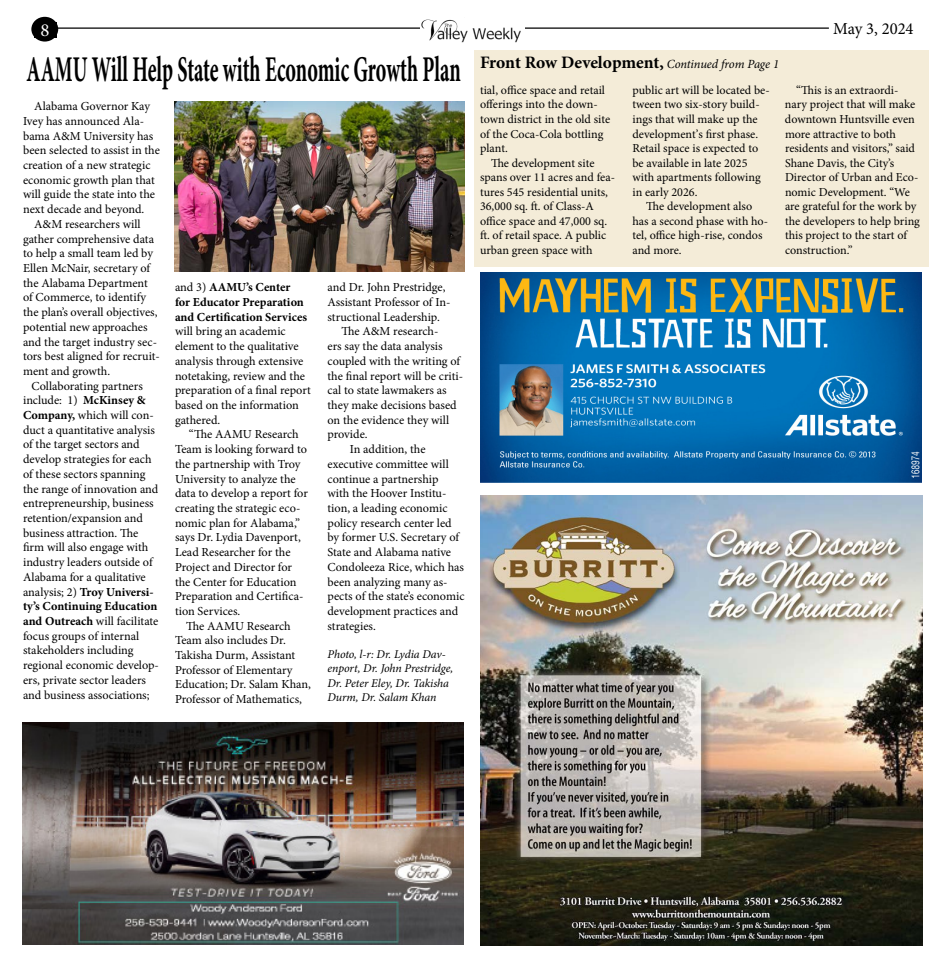
<style>
.page{position:relative;width:945px;height:968px;background:#fff}
.page>*{position:absolute;margin:0;border:0;box-sizing:border-box;transform-origin:0 0}
.t1{font:700 36.25px "Minion Pro";color:#000;scale:.55 1}
.t2{font:18.38px "Minion Pro";color:#fff}
.t3{font:700 17.5px "Minion Pro";letter-spacing:-.005em;color:#000}
.t4{font:16.88px "Minion Pro";color:#000}
.t5{font:12.25px/14.8px "Minion Pro";color:#000}
.t6{font:700 12.25px/14.8px "Minion Pro";letter-spacing:-.005em;color:#000}
.t7{font:12.12px/14.5px "Minion Pro";color:#000}
.t8{font:italic 11.88px/14.2px "Minion Pro";letter-spacing:-.005em;color:#000}
.s1{font-weight:400;font-style:italic;font-size:12.5px}
.s2{font-weight:700}
.s3{font-weight:400}
</style>
<div class="page">
<div style="left:474px;top:50px;width:455px;height:216px;background:#f4ecd8"></div>
<svg style="left:31px;top:17px;width:27px;height:25px"></svg>
<div style="left:34px;top:22px;width:22px;height:16px;background:#000"></div>
<hr style="left:54px;top:27px;width:775px;height:2px;background:#000">
<img style="left:480px;top:495px;width:442px;height:450px">
<img style="left:420px;top:19px;width:104px;height:24px">
<img style="left:481px;top:272px;width:441px;height:210px">
<img style="left:22px;top:722px;width:442px;height:222px">
<img style="left:174px;top:101px;width:291px;height:170px">
<h2 class="t2" style="left:40px;top:17px;width:11px">8</h2>
<h3 class="t4" style="left:833px;top:17px;width:82px">May 3, 2024</h3>
<h3 class="t3" style="left:480px;top:50px;width:301px">Front Row Development, <span class="s1">Continued from Page 1</span></h3>
<p class="t7" style="left:480px;top:83px;width:132px">tial, office space and retail offerings into the down&shy;town district in the old site of the Coca-Cola bottling plant.</p>
<p class="t7" style="left:480px;top:156px;width:137px;text-indent:11px">The development site spans over 11 acres and fea&shy;tures 545 residential units,<br>36,000 sq. ft. of Class-A office space and 47,000 sq. ft. of retail space. A public urban green space with</p>
<h1 class="t1" style="left:27px;top:44px;width:791px">AAMU Will Help State with Economic Growth Plan</h1>
<p class="t5" style="left:34px;top:99px;width:117px">Alabama Governor Kay</p>
<p class="t5" style="left:23px;top:114px;width:123px">Ivey has announced Ala-</p>
<p class="t5" style="left:23px;top:128px;width:132px">bama A&amp;M University has</p>
<p class="t5" style="left:23px;top:143px;width:138px">been selected to assist in the</p>
<p class="t5" style="left:23px;top:158px;width:129px">creation of a new strategic</p>
<p class="t5" style="left:23px;top:172px;width:133px">economic growth plan that</p>
<p class="t5" style="left:23px;top:187px;width:134px">will guide the state into the</p>
<p class="t5" style="left:23px;top:202px;width:123px">next decade and beyond.</p>
<p class="t5" style="left:34px;top:217px;width:108px">A&amp;M researchers will</p>
<p class="t5" style="left:23px;top:231px;width:133px">gather comprehensive data</p>
<p class="t5" style="left:23px;top:246px;width:131px">to help a small team led by</p>
<p class="t5" style="left:23px;top:261px;width:129px">Ellen McNair, secretary of</p>
<p class="t5" style="left:23px;top:275px;width:126px">the Alabama Department</p>
<p class="t5" style="left:23px;top:290px;width:125px">of Commerce, to identify</p>
<p class="t5" style="left:23px;top:305px;width:136px">the plan’s overall objectives,</p>
<p class="t5" style="left:23px;top:319px;width:126px">potential new approaches</p>
<p class="t5" style="left:23px;top:334px;width:136px">and the target industry sec-</p>
<p class="t5" style="left:23px;top:349px;width:138px">tors best aligned for recruit-</p>
<p class="t5" style="left:23px;top:364px;width:89px">ment and growth.</p>
<p class="t5" style="left:31px;top:378px;width:113px">Collaborating partners</p>
<p class="t5" style="left:23px;top:393px;width:124px">include: 1) <span class="s2">McKinsey &amp;</span></p>
<p class="t5" style="left:23px;top:408px;width:132px"><span class="s2">Company,</span> which will con-</p>
<p class="t5" style="left:23px;top:422px;width:133px">duct a quantitative analysis</p>
<p class="t5" style="left:23px;top:437px;width:118px">of the target sectors and</p>
<p class="t5" style="left:23px;top:452px;width:130px">develop strategies for each</p>
<p class="t5" style="left:23px;top:466px;width:124px">of these sectors spanning</p>
<p class="t5" style="left:23px;top:481px;width:137px">the range of innovation and</p>
<p class="t5" style="left:23px;top:496px;width:132px">entrepreneurship, business</p>
<p class="t5" style="left:23px;top:511px;width:121px">retention/expansion and</p>
<p class="t5" style="left:23px;top:525px;width:117px">business attraction. The</p>
<p class="t5" style="left:23px;top:540px;width:127px">firm will also engage with</p>
<p class="t5" style="left:23px;top:555px;width:131px">industry leaders outside of</p>
<p class="t5" style="left:23px;top:569px;width:124px">Alabama for a qualitative</p>
<p class="t6" style="left:23px;top:584px;width:132px"><span class="s3">analysis; 2)</span> Troy Universi-</p>
<p class="t6" style="left:23px;top:599px;width:136px">ty’s Continuing Education</p>
<p class="t5" style="left:23px;top:613px;width:137px"><span class="s2">and Outreach</span> will facilitate</p>
<p class="t5" style="left:23px;top:628px;width:118px">focus groups of internal</p>
<p class="t5" style="left:23px;top:643px;width:112px">stakeholders including</p>
<p class="t5" style="left:23px;top:658px;width:137px">regional economic develop-</p>
<p class="t5" style="left:23px;top:672px;width:124px">ers, private sector leaders</p>
<p class="t5" style="left:23px;top:687px;width:128px">and business associations;</p>
<p class="t7" style="left:785px;top:83px;width:136px;text-indent:11px">“This is an extraordi&shy;nary project that will make downtown Huntsville even more attractive to both residents and visitors,” said<br>Shane Davis, the City’s<br>Director of Urban and Eco&shy;nomic Development. “We are grateful for the work by the developers to help bring this project to the start of construction.”</p>
<p class="t7" style="left:632px;top:83px;width:139px">public art will be located be&shy;tween two six-story build&shy;ings that will make up the development’s first phase.<br>Retail space is expected to be available in late 2025 with apartments following in early 2026.</p>
<p class="t7" style="left:632px;top:199px;width:137px;text-indent:14px">The development also has a second phase with ho&shy;tel, office high-rise, condos and more.</p>
<p class="t5" style="left:328px;top:280px;width:120px">and Dr. John Prestridge,</p>
<p class="t5" style="left:328px;top:295px;width:124px">Assistant Professor of In-</p>
<p class="t5" style="left:328px;top:309px;width:114px">structional Leadership.</p>
<p class="t5" style="left:341px;top:324px;width:99px">The A&amp;M research-</p>
<p class="t5" style="left:328px;top:339px;width:117px">ers say the data analysis</p>
<p class="t5" style="left:328px;top:353px;width:134px">coupled with the writing of</p>
<p class="t5" style="left:328px;top:368px;width:137px">the final report will be criti-</p>
<p class="t5" style="left:328px;top:383px;width:121px">cal to state lawmakers as</p>
<p class="t5" style="left:328px;top:398px;width:131px">they make decisions based</p>
<p class="t5" style="left:328px;top:412px;width:123px">on the evidence they will</p>
<p class="t5" style="left:328px;top:427px;width:42px">provide.</p>
<p class="t5" style="left:350px;top:442px;width:77px">In addition, the</p>
<p class="t5" style="left:328px;top:456px;width:123px">executive committee will</p>
<p class="t5" style="left:328px;top:471px;width:113px">continue a partnership</p>
<p class="t5" style="left:328px;top:486px;width:121px">with the Hoover Institu-</p>
<p class="t5" style="left:328px;top:500px;width:122px">tion, a leading economic</p>
<p class="t5" style="left:328px;top:515px;width:126px">policy research center led</p>
<p class="t5" style="left:328px;top:530px;width:133px">by former U.S. Secretary of</p>
<p class="t5" style="left:328px;top:545px;width:125px">State and Alabama native</p>
<p class="t5" style="left:328px;top:559px;width:138px">Condoleeza Rice, which has</p>
<p class="t5" style="left:328px;top:574px;width:122px">been analyzing many as-</p>
<p class="t5" style="left:328px;top:589px;width:139px">pects of the state’s economic</p>
<p class="t5" style="left:328px;top:603px;width:132px">development practices and</p>
<p class="t5" style="left:328px;top:618px;width:50px">strategies.</p>
<p class="t8" style="left:328px;top:647px;width:127px">Photo, l-r: Dr. Lydia Dav&shy;enport, Dr. John Prestridge,<br>Dr. Peter Eley, Dr. Takisha<br>Durm, Dr. Salam Khan</p>
<p class="t6" style="left:175px;top:280px;width:134px"><span class="s3">and 3)</span> AAMU’s Center for Educator Preparation and Certification Services</p>
<p class="t5" style="left:175px;top:324px;width:137px">will bring an academic element to the qualitative analysis through extensive notetaking, review and the preparation of a final report based on the information gathered.</p>
<p class="t5" style="left:175px;top:427px;width:134px;text-indent:14px">“The AAMU Research<br>Team is looking forward to the partnership with Troy<br>University to analyze the data to develop a report for creating the strategic eco&shy;nomic plan for Alabama,” says Dr. Lydia Davenport,<br>Lead Researcher for the<br>Project and Director for the Center for Education<br>Preparation and Certifica&shy;tion Services.</p>
<p class="t5" style="left:175px;top:618px;width:138px;text-indent:11px">The AAMU Research<br>Team also includes Dr.<br>Takisha Durm, Assistant<br>Professor of Elementary<br>Education; Dr. Salam Khan,<br>Professor of Mathematics,</p>
</div>
